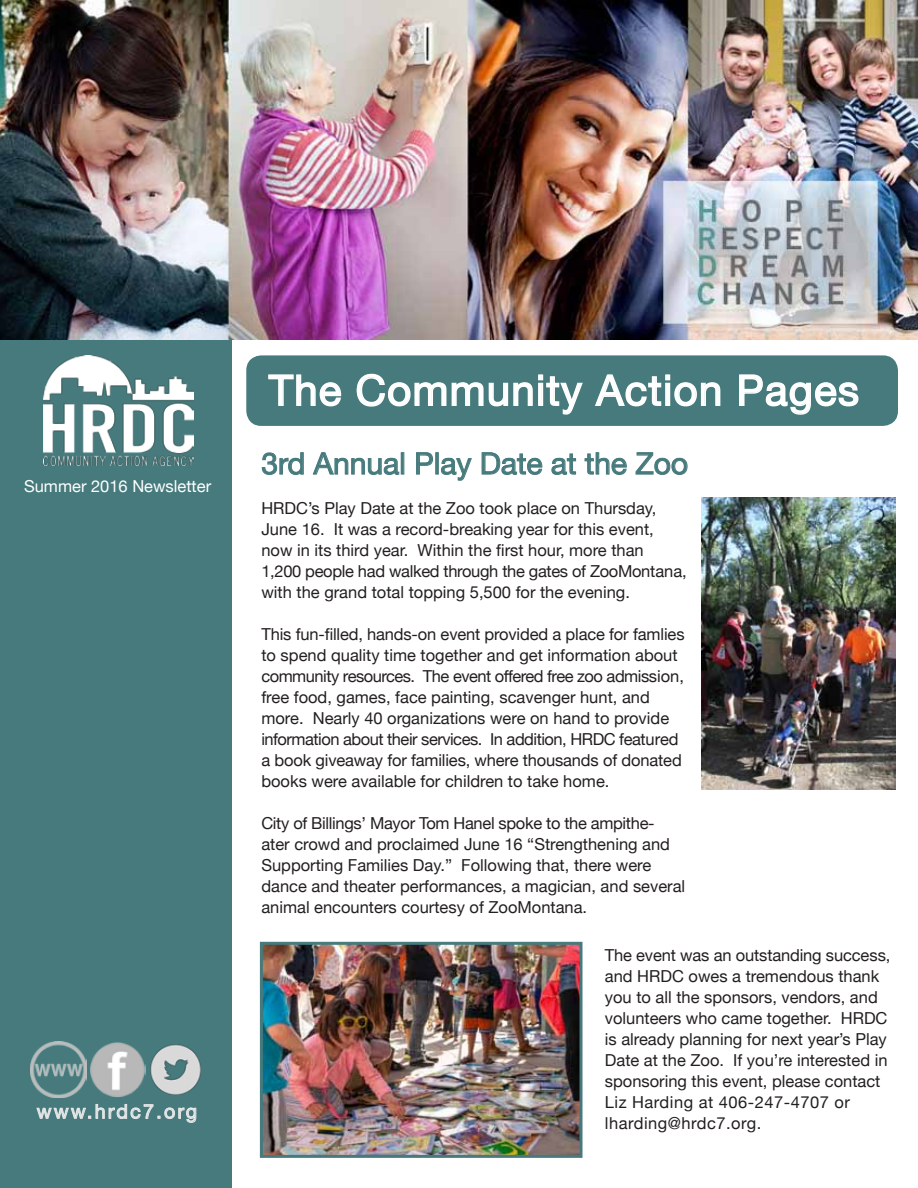
<style>
.page{position:relative;width:918px;height:1188px;background:#fff}
.page>*{position:absolute;margin:0;border:0;box-sizing:border-box;transform-origin:0 0}
.t1{font:42px "Helvetica Neue";letter-spacing:.03em;color:#fff}
.t2{font:30px "Helvetica Neue";color:#467a7c}
.t3{font:19.5px "Helvetica Neue";letter-spacing:.12em;color:#e6e7e8}
.t4{font:16.5px/21px "Helvetica Neue";color:#231f20}
.t5{font:16.5px "Helvetica Neue";color:#fff}
</style>
<div class="page">
<div style="left:248px;top:357px;width:648px;height:67px;background:#467a7c;border-radius:14px"></div>
<div style="left:246px;top:355px;width:652px;height:71px;border:3px solid #467a7c;border-radius:14px"></div>
<div style="left:0;top:312px;width:231px;height:876px;background:#467a7c"></div>
<img style="left:0;top:0;width:918px;height:340px">
<svg style="left:268px;top:374px;width:74px;height:33px"></svg>
<svg style="left:356px;top:373px;width:227px;height:42px"></svg>
<svg style="left:595px;top:374px;width:126px;height:33px"></svg>
<svg style="left:739px;top:374px;width:120px;height:41px"></svg>
<svg style="left:261px;top:452px;width:43px;height:23px"></svg>
<svg style="left:312px;top:452px;width:88px;height:23px"></svg>
<div style="left:401px;top:452px;width:3px;height:23px;border:1px solid #467a7c"></div>
<svg style="left:416px;top:452px;width:17px;height:23px"></svg>
<div style="left:435px;top:452px;width:4px;height:23px;border:1px solid #467a7c"></div>
<svg style="left:441px;top:457px;width:31px;height:24px"></svg>
<svg style="left:481px;top:452px;width:62px;height:23px"></svg>
<svg style="left:551px;top:453px;width:25px;height:22px"></svg>
<svg style="left:584px;top:452px;width:43px;height:23px"></svg>
<svg style="left:635px;top:452px;width:53px;height:23px"></svg>
<img style="left:264px;top:946px;width:315px;height:208px">
<div style="left:260px;top:942px;width:323px;height:216px;border:3px solid #467a7c"></div>
<img style="left:701px;top:498px;width:195px;height:291px">
<svg style="left:36px;top:1104px;width:161px;height:19px"></svg>
<img style="left:30px;top:1041px;width:56px;height:56px">
<img style="left:90px;top:1042px;width:55px;height:55px">
<img style="left:150px;top:1044px;width:51px;height:51px">
<img style="left:43px;top:355px;width:151px;height:111px">
<p class="t5" style="left:24px;top:476px;width:189px">Summer 2016 Newsletter</p>
<p class="t3" style="left:37px;top:1100px;width:162px">www.hrdc7.org</p>
<h1 class="t1" style="left:269px;top:365px;width:592px">The Community Action Pages</h1>
<h2 class="t2" style="left:261px;top:446px;width:428px">3rd Annual Play Date at the Zoo</h2>
<p class="t4" style="left:261px;top:497px;width:427px">HRDC’s Play Date at the Zoo took place on Thursday, June 16. It was a record-breaking year for this event, now in its third year. Within the first hour, more than 1,200 people had walked through the gates of ZooMontana, with the grand total topping 5,500 for the evening.</p>
<p class="t4" style="left:261px;top:623px;width:425px">This fun-filled, hands-on event provided a place for famlies to spend quality time together and get information about community resources. The event offered free zoo admission, free food, games, face painting, scavenger hunt, and more. Nearly 40 organizations were on hand to provide information about their services. In addition, HRDC featured a book giveaway for families, where thousands of donated books were available for children to take home.</p>
<p class="t4" style="left:261px;top:812px;width:425px">City of Billings’ Mayor Tom Hanel spoke to the ampithe&shy;ater crowd and proclaimed June 16 “Strengthening and Supporting Families Day.” Following that, there were dance and theater performances, a magician, and several animal encounters courtesy of ZooMontana.</p>
<p class="t4" style="left:605px;top:944px;width:287px">The event was an outstanding success, and HRDC owes a tremendous thank you to all the sponsors, vendors, and volunteers who came together. HRDC is already planning for next year’s Play Date at the Zoo. If you’re interested in sponsoring this event, please contact Liz Harding at 406-247-4707 or lharding@hrdc7.org.</p>
</div>
